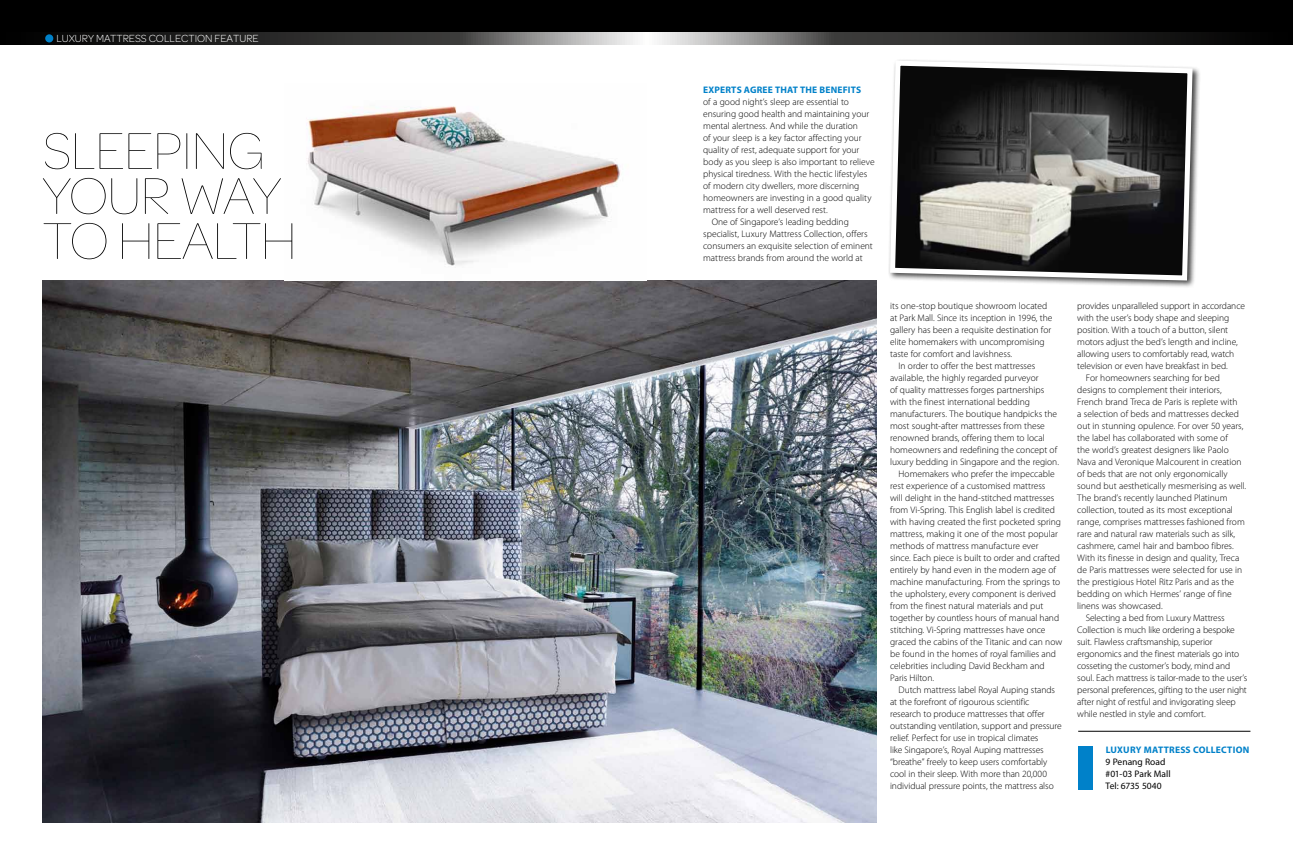
<style>
.page{position:relative;width:1293px;height:865px;background:#fff}
.page>*{position:absolute;margin:0;border:0;box-sizing:border-box;transform-origin:0 0}
.t1{font:100 55px/45px "Omnes";letter-spacing:-.015em;color:#000}
.t2{font:300 11px "Omnes";color:#fff}
.t3{font:300 9.5px "Myriad Pro";letter-spacing:-.005em;color:#000}
.t4{font:700 9.5px "Myriad Pro";letter-spacing:.02em;color:#0081c9}
.t5{font:9.5px/12px "Myriad Pro";color:#000}
</style>
<div class="page">
<hr style="left:1078px;top:731px;width:172px;height:1px;background:#000">
<div style="left:1078px;top:746px;width:14px;height:43px;background:#0081c9"></div>
<img style="left:43px;top:280px;width:833px;height:542px">
<img style="left:307px;top:106px;width:313px;height:160px">
<div style="left:887px;top:58px;width:313px;height:231px;background:#000;opacity:.75"></div>
<svg style="left:887px;top:58px;width:308px;height:225px;background:#5e5e5c"></svg>
<div style="left:646px;top:0;width:647px;height:44px;background:#000"></div>
<svg style="left:647px;top:32px;width:570px;height:12px;background:#4f4f4f"></svg>
<div style="left:0;top:0;width:646px;height:44px;background:#000"></div>
<svg style="left:45px;top:32px;width:602px;height:12px;background:#4c4c4b"></svg>
<div style="left:45px;top:34px;width:8px;height:8px;background:#0081c9;border-radius:50%"></div>
<p class="t2" style="left:56px;top:33px;width:172px">LUXURY MATTRESS COLLECTION FEATURE</p>
<h1 class="t1" style="left:43px;top:129px;width:256px">SLEEPING<br>YOUR WAY<br>TO HEALTH</h1>
<p class="t4" style="left:703px;top:83px;width:24px">EXPERTS</p>
<p class="t4" style="left:744px;top:83px;width:19px">AGREE</p>
<p class="t4" style="left:775px;top:83px;width:57px">THAT THE BENE</p>
<p class="t4" style="left:843px;top:83px;width:11px">FITS</p>
<p class="t3" style="left:703px;top:96px;width:147px">of a good night’s sleep are essential to</p>
<p class="t3" style="left:703px;top:108px;width:168px">ensuring good health and maintaining your</p>
<p class="t3" style="left:703px;top:120px;width:156px">mental alertness. And while the duration</p>
<p class="t3" style="left:703px;top:132px;width:160px">of your sleep is a key factor affecting your</p>
<p class="t3" style="left:703px;top:144px;width:158px">quality of rest, adequate support for your</p>
<p class="t3" style="left:703px;top:156px;width:173px">body as you sleep is also important to relieve</p>
<p class="t3" style="left:703px;top:168px;width:166px">physical tiredness. With the hectic lifestyles</p>
<p class="t3" style="left:703px;top:180px;width:158px">of modern city dwellers, more discerning</p>
<p class="t3" style="left:703px;top:192px;width:170px">homeowners are investing in a good quality</p>
<p class="t3" style="left:703px;top:204px;width:126px">mattress for a well deserved rest.</p>
<p class="t3" style="left:711px;top:216px;width:139px">One of Singapore’s leading bedding</p>
<p class="t3" style="left:703px;top:228px;width:166px">specialist, Luxury Mattress Collection, offers</p>
<p class="t3" style="left:703px;top:240px;width:171px">consumers an exquisite selection of eminent</p>
<p class="t3" style="left:703px;top:252px;width:161px">mattress brands from around the world at</p>
<p class="t3" style="left:890px;top:300px;width:159px">its one-stop boutique showroom located</p>
<p class="t3" style="left:890px;top:312px;width:164px">at Park Mall. Since its inception in 1996, the</p>
<p class="t3" style="left:890px;top:324px;width:163px">gallery has been a requisite destination for</p>
<p class="t3" style="left:890px;top:336px;width:156px">elite homemakers with uncompromising</p>
<p class="t3" style="left:890px;top:348px;width:124px">taste for comfort and lavishness.</p>
<p class="t3" style="left:898px;top:360px;width:138px">In order to offer the best mattresses</p>
<p class="t3" style="left:890px;top:372px;width:150px">available, the highly regarded purveyor</p>
<p class="t3" style="left:890px;top:384px;width:156px">of quality mattresses forges partnerships</p>
<p class="t3" style="left:890px;top:396px;width:141px">with the finest international bedding</p>
<p class="t3" style="left:890px;top:408px;width:169px">manufacturers. The boutique handpicks the</p>
<p class="t3" style="left:890px;top:420px;width:156px">most sought-after mattresses from these</p>
<p class="t3" style="left:890px;top:432px;width:156px">renowned brands, offering them to local</p>
<p class="t3" style="left:890px;top:444px;width:169px">homeowners and redefining the concept of</p>
<p class="t3" style="left:890px;top:456px;width:170px">luxury bedding in Singapore and the region.</p>
<p class="t3" style="left:898px;top:468px;width:158px">Homemakers who prefer the impeccable</p>
<p class="t3" style="left:890px;top:480px;width:157px">rest experience of a customised mattress</p>
<p class="t3" style="left:890px;top:492px;width:166px">will delight in the hand-stitched mattresses</p>
<p class="t3" style="left:890px;top:504px;width:166px">from Vi-Spring. This English label is credited</p>
<p class="t3" style="left:890px;top:516px;width:172px">with having created the first pocketed spring</p>
<p class="t3" style="left:890px;top:528px;width:169px">mattress, making it one of the most popular</p>
<p class="t3" style="left:890px;top:540px;width:150px">methods of mattress manufacture ever</p>
<p class="t3" style="left:890px;top:552px;width:171px">since. Each piece is built to order and crafted</p>
<p class="t3" style="left:890px;top:564px;width:167px">entirely by hand even in the modern age of</p>
<p class="t3" style="left:890px;top:576px;width:172px">machine manufacturing. From the springs to</p>
<p class="t3" style="left:890px;top:588px;width:167px">the upholstery, every component is derived</p>
<p class="t3" style="left:890px;top:600px;width:155px">from the finest natural materials and put</p>
<p class="t3" style="left:890px;top:612px;width:171px">together by countless hours of manual hand</p>
<p class="t3" style="left:890px;top:624px;width:157px">stitching. Vi-Spring mattresses have once</p>
<p class="t3" style="left:890px;top:636px;width:174px">graced the cabins of the Titanic and can now</p>
<p class="t3" style="left:890px;top:648px;width:167px">be found in the homes of royal families and</p>
<p class="t3" style="left:890px;top:660px;width:156px">celebrities including David Beckham and</p>
<p class="t3" style="left:890px;top:672px;width:46px">Paris Hilton.</p>
<p class="t3" style="left:898px;top:684px;width:158px">Dutch mattress label Royal Auping stands</p>
<p class="t3" style="left:890px;top:696px;width:141px">at the forefront of rigourous scientific</p>
<p class="t3" style="left:890px;top:708px;width:156px">research to produce mattresses that offer</p>
<p class="t3" style="left:890px;top:720px;width:173px">outstanding ventilation, support and pressure</p>
<p class="t3" style="left:890px;top:732px;width:150px">relief. Perfect for use in tropical climates</p>
<p class="t3" style="left:890px;top:744px;width:155px">like Singapore’s, Royal Auping mattresses</p>
<p class="t3" style="left:890px;top:756px;width:159px">“breathe” freely to keep users comfortably</p>
<p class="t3" style="left:890px;top:768px;width:158px">cool in their sleep. With more than 20,000</p>
<p class="t3" style="left:890px;top:780px;width:165px">individual pressure points, the mattress also</p>
<p class="t3" style="left:1077px;top:300px;width:169px">provides unparalleled support in accordance</p>
<p class="t3" style="left:1077px;top:312px;width:154px">with the user’s body shape and sleeping</p>
<p class="t3" style="left:1077px;top:324px;width:152px">position. With a touch of a button, silent</p>
<p class="t3" style="left:1077px;top:336px;width:162px">motors adjust the bed’s length and incline,</p>
<p class="t3" style="left:1077px;top:348px;width:158px">allowing users to comfortably read, watch</p>
<p class="t3" style="left:1077px;top:360px;width:152px">television or even have breakfast in bed.</p>
<p class="t3" style="left:1085px;top:372px;width:136px">For homeowners searching for bed</p>
<p class="t3" style="left:1077px;top:384px;width:146px">designs to complement their interiors,</p>
<p class="t3" style="left:1077px;top:396px;width:162px">French brand Treca de Paris is replete with</p>
<p class="t3" style="left:1077px;top:408px;width:163px">a selection of beds and mattresses decked</p>
<p class="t3" style="left:1077px;top:420px;width:168px">out in stunning opulence. For over 50 years,</p>
<p class="t3" style="left:1077px;top:432px;width:152px">the label has collaborated with some of</p>
<p class="t3" style="left:1077px;top:444px;width:153px">the world’s greatest designers like Paolo</p>
<p class="t3" style="left:1077px;top:456px;width:166px">Nava and Veronique Malcourent in creation</p>
<p class="t3" style="left:1077px;top:468px;width:152px">of beds that are not only ergonomically</p>
<p class="t3" style="left:1077px;top:480px;width:170px">sound but aesthetically mesmerising as well.</p>
<p class="t3" style="left:1077px;top:492px;width:152px">The brand’s recently launched Platinum</p>
<p class="t3" style="left:1077px;top:504px;width:157px">collection, touted as its most exceptional</p>
<p class="t3" style="left:1077px;top:516px;width:169px">range, comprises mattresses fashioned from</p>
<p class="t3" style="left:1077px;top:528px;width:159px">rare and natural raw materials such as silk,</p>
<p class="t3" style="left:1077px;top:540px;width:158px">cashmere, camel hair and bamboo fibres.</p>
<p class="t3" style="left:1077px;top:552px;width:164px">With its finesse in design and quality, Treca</p>
<p class="t3" style="left:1077px;top:564px;width:166px">de Paris mattresses were selected for use in</p>
<p class="t3" style="left:1077px;top:576px;width:158px">the prestigious Hotel Ritz Paris and as the</p>
<p class="t3" style="left:1077px;top:588px;width:156px">bedding on which Hermes’ range of fine</p>
<p class="t3" style="left:1077px;top:600px;width:87px">linens was showcased.</p>
<p class="t3" style="left:1085px;top:612px;width:140px">Selecting a bed from Luxury Mattress</p>
<p class="t3" style="left:1077px;top:624px;width:159px">Collection is much like ordering a bespoke</p>
<p class="t3" style="left:1077px;top:636px;width:137px">suit. Flawless craftsmanship, superior</p>
<p class="t3" style="left:1077px;top:648px;width:163px">ergonomics and the finest materials go into</p>
<p class="t3" style="left:1077px;top:660px;width:155px">cosseting the customer’s body, mind and</p>
<p class="t3" style="left:1077px;top:672px;width:171px">soul. Each mattress is tailor-made to the user’s</p>
<p class="t3" style="left:1077px;top:684px;width:171px">personal preferences, gifting to the user night</p>
<p class="t3" style="left:1077px;top:696px;width:160px">after night of restful and invigorating sleep</p>
<p class="t3" style="left:1077px;top:708px;width:130px">while nestled in style and comfort.</p>
<p class="t4" style="left:1105px;top:743px;width:145px">LUXURY MATTRESS COLLECTION</p>
<p class="t5" style="left:1105px;top:755px;width:67px">9 Penang Road #01-03 Park Mall<br>Tel: 6735 5040</p>
</div>
